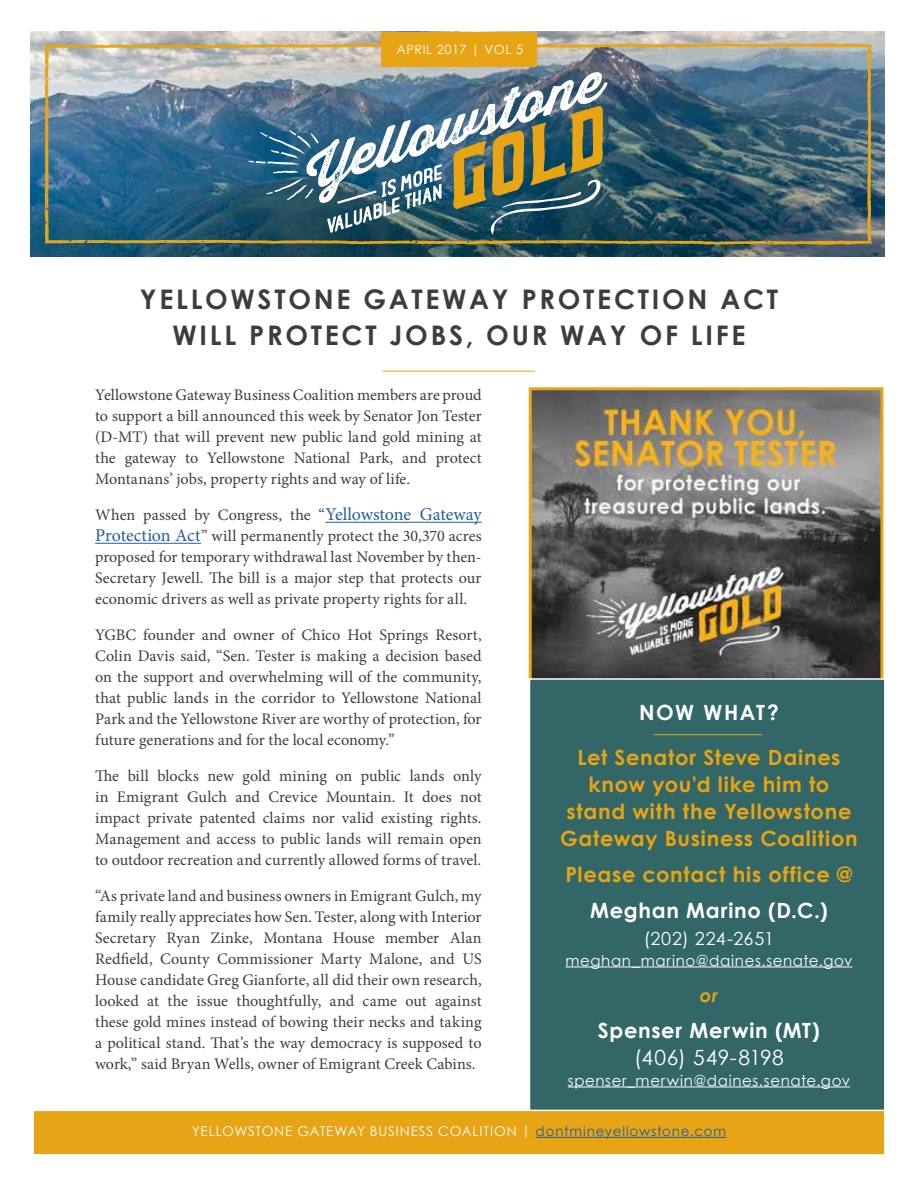
<style>
.page{position:relative;width:918px;height:1188px;background:#fff}
.page>*{position:absolute;margin:0;border:0;box-sizing:border-box;transform-origin:0 0}
.t1{font:700 27px/36px "Century Gothic";letter-spacing:.1em;color:#3d3c3e;text-align:center}
.t2{font:700 21px/27px "Century Gothic";letter-spacing:.035em;color:#e7a414;text-align:center}
.t3{font:700 21px "Century Gothic";letter-spacing:.035em;color:#fff}
.t4{font:21px "Century Gothic";letter-spacing:.02em;color:#fff}
.t5{font:18px "Century Gothic";letter-spacing:.045em;color:#fff}
.t6{font:italic 700 18px "Century Gothic";color:#e7a414}
.t7{font:16.2px/21px "Minion Pro";color:#3d3c3e;text-align:justify}
.t8{font:15px "Century Gothic";letter-spacing:.04em;color:#fff}
.t9{font:13.5px "Century Gothic";letter-spacing:.06em;color:#fff}
.t10{font:12.75px "Century Gothic";letter-spacing:.045em;color:#fff}
.s1{font-size:18px;color:#215e9e}
.s2{color:#215e9e}
</style>
<div class="page">
<hr style="left:325px;top:522px;width:157px;height:1px;background:#215e9e">
<hr style="left:95px;top:543px;width:106px;height:1px;background:#215e9e">
<hr style="left:383px;top:371px;width:152px;height:1px;background:#e7a414">
<img style="left:533px;top:391px;width:346px;height:287px">
<div style="left:529px;top:387px;width:354px;height:296px;border:3px solid #e7a414"></div>
<div style="left:529px;top:678px;width:357px;height:472px;background:#336667;border:2px solid #fff"></div>
<hr style="left:565px;top:967px;width:287px;height:1px;background:#fff">
<hr style="left:568px;top:1087px;width:282px;height:1px;background:#fff">
<hr style="left:653px;top:734px;width:109px;height:1px;background:#e7a414">
<div style="left:32px;top:1110px;width:854px;height:46px;background:#e7a414;border:2px solid #fff"></div>
<hr style="left:536px;top:1137px;width:190px;height:1px;background:#215e9e">
<img style="left:31px;top:32px;width:853px;height:224px">
<img style="left:45px;top:43px;width:827px;height:60px">
<img style="left:45px;top:103px;width:827px;height:142px">
<img style="left:248px;top:72px;width:360px;height:163px">
<div style="left:381px;top:32px;width:156px;height:35px;background:#e7a414"></div>
<p class="t10" style="left:396px;top:41px;width:128px">APRIL 2017 | VOL 5</p>
<h1 class="t1" style="left:140px;top:280px;width:640px">YELLOWSTONE GATEWAY PROTECTION ACT<br>WILL PROTECT JOBS, OUR WAY OF LIFE</h1>
<p class="t7" style="left:95px;top:385px;width:388px">Yellowstone Gateway Business Coalition members are proud to support a bill announced this week by Senator Jon Tester (D-MT) that will prevent new public land gold mining at the gateway to Yellowstone National Park, and protect Montanans’ jobs, property rights and way of life.</p>
<p class="t7" style="left:95px;top:505px;width:388px">When passed by Congress, the “<span class="s1">Yellowstone Gateway Protection Act</span>” will permanently protect the 30,370 acres proposed for temporary withdrawal last November by then-Secretary Jewell. The bill is a major step that protects our economic drivers as well as private property rights for all.</p>
<p class="t7" style="left:95px;top:625px;width:388px">YGBC founder and owner of Chico Hot Springs Resort, Colin Davis said, “Sen. Tester is making a decision based on the support and overwhelming will of the community, that public lands in the corridor to Yellowstone National Park and the Yellowstone River are worthy of protection, for future generations and for the local economy.”</p>
<p class="t7" style="left:95px;top:766px;width:388px">The bill blocks new gold mining on public lands only in Emigrant Gulch and Crevice Mountain. It does not impact private patented claims nor valid existing rights.<br>Management and access to public lands will remain open to outdoor recreation and currently allowed forms of travel.</p>
<p class="t7" style="left:95px;top:886px;width:388px">“As private land and business owners in Emigrant Gulch, my family really appreciates how Sen. Tester, along with Interior Secretary Ryan Zinke, Montana House member Alan Redfield, County Commissioner Marty Malone, and US House candidate Greg Gianforte, all did their own research, looked at the issue thoughtfully, and came out against these gold mines instead of bowing their necks and taking a political stand. That’s the way democracy is supposed to work,” said Bryan Wells, owner of Emigrant Creek Cabins.</p>
<p class="t3" style="left:639px;top:696px;width:141px">NOW WHAT?</p>
<p class="t2" style="left:560px;top:742px;width:299px">Let Senator Steve Daines know you’d like him to stand with the Yellowstone<br>Gateway Business Coalition</p>
<p class="t2" style="left:565px;top:859px;width:289px">Please contact his office @</p>
<p class="t3" style="left:590px;top:894px;width:239px">Meghan Marino (D.C.)</p>
<p class="t5" style="left:644px;top:925px;width:132px">(202) 224-2651</p>
<p class="t8" style="left:565px;top:950px;width:289px">meghan_marino@daines.senate.gov</p>
<p class="t6" style="left:700px;top:981px;width:20px">or</p>
<p class="t3" style="left:598px;top:1014px;width:224px">Spenser Merwin (MT)</p>
<p class="t4" style="left:634px;top:1042px;width:151px">(406) 549-8198</p>
<p class="t8" style="left:568px;top:1070px;width:284px">spenser_merwin@daines.senate.gov</p>
<p class="t9" style="left:192px;top:1122px;width:536px">YELLOWSTONE GATEWAY BUSINESS COALITION | <span class="s2">dontmineyellowstone.com</span></p>
</div>
